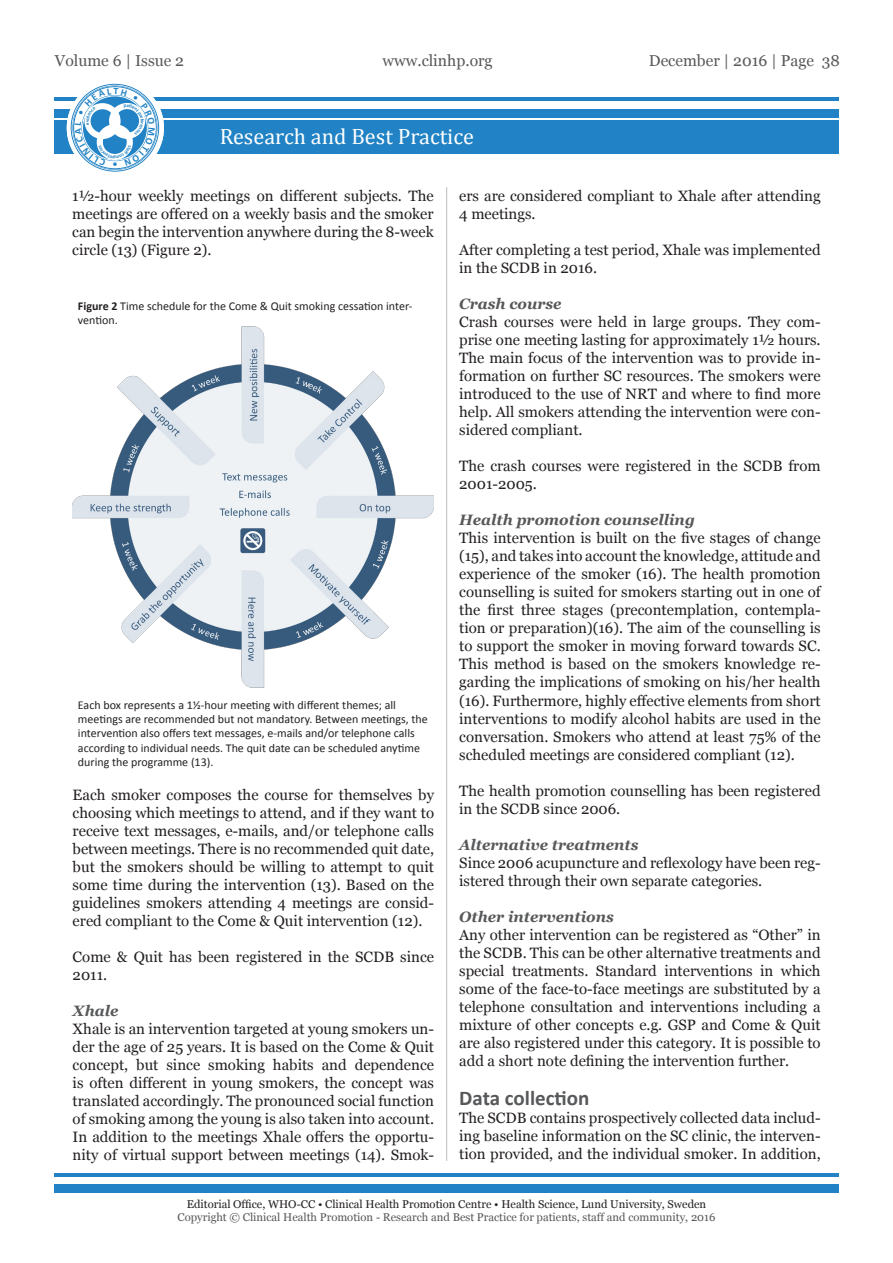
<style>
.page{position:relative;width:893px;height:1263px;background:#fff}
.page>*{position:absolute;margin:0;border:0;box-sizing:border-box;transform-origin:0 0}
.t1{font:22.2px "Cambria";color:#fff}
.t2{font:700 21px "Calibri";color:#57585a}
.t3{font:15.75px "Georgia";color:#57585a}
.t4{font:15px/18px "Georgia";color:#231f20;text-align:justify}
.t5{font:italic 700 15px "Georgia";color:#57585a}
.t6{font:12px/14.4px "Calibri";color:#231f20}
.t7{font:11.25px "Georgia";color:#57585a}
.t8{font:11.25px "Georgia";color:#231f20}
.s1{font-weight:700}
</style>
<div class="page">
<div style="left:54px;top:1184px;width:785px;height:8px;background:#2183c5"></div>
<hr style="left:54px;top:1173px;width:785px;height:3px;background:#2183c5">
<div style="left:54px;top:120px;width:785px;height:34px;background:#2183c5"></div>
<div style="left:54px;top:109px;width:785px;height:8px;background:#2183c5"></div>
<hr style="left:54px;top:98px;width:785px;height:3px;background:#2183c5">
<svg style="left:67px;top:79px;width:97px;height:97px"></svg>
<hr style="left:446px;top:187px;width:1px;height:974px;background:#bcbdc0">
<img style="left:72px;top:326px;width:362px;height:362px">
<svg style="left:75px;top:88px;width:80px;height:78px"></svg>
<p class="t3" style="left:55px;top:51px;width:131px">Volume 6 | Issue 2</p>
<p class="t3" style="left:383px;top:51px;width:112px">www.clinhp.org</p>
<p class="t3" style="left:649px;top:51px;width:192px">December | 2016 | Page 38</p>
<h1 class="t1" style="left:220px;top:124px;width:256px">Research and Best Practice</h1>
<p class="t4" style="left:72px;top:188px;width:363px">1½-hour weekly meetings on different subjects. The meetings are offered on a weekly basis and the smoker can begin the intervention anywhere during the 8-week circle (13) (Figure 2).</p>
<p class="t6" style="left:78px;top:298px;width:336px"><span class="s1">Figure 2</span> Time schedule for the Come &amp; Quit smoking cessation inter&shy;vention.</p>
<p class="t6" style="left:78px;top:697px;width:351px">Each box represents a 1½-hour meeting with different themes; all meetings are recommended but not mandatory. Between meetings, the intervention also offers text messages, e-mails and/or telephone calls according to individual needs. The quit date can be scheduled anytime during the programme (13).</p>
<p class="t4" style="left:73px;top:786px;width:363px">Each smoker composes the course for themselves by choosing which meetings to attend, and if they want to receive text messages, e-mails, and/or telephone calls between meetings. There is no recommended quit date, but the smokers should be willing to attempt to quit some time during the intervention (13). Based on the guidelines smokers attending 4 meetings are consid&shy;ered compliant to the Come &amp; Quit intervention (12).</p>
<p class="t4" style="left:73px;top:948px;width:363px">Come &amp; Quit has been registered in the SCDB since<br>2011.</p>
<p class="t5" style="left:73px;top:1001px;width:47px">Xhale</p>
<p class="t4" style="left:73px;top:1020px;width:363px">Xhale is an intervention targeted at young smokers un&shy;der the age of 25 years. It is based on the Come &amp; Quit concept, but since smoking habits and dependence is often different in young smokers, the concept was translated accordingly. The pronounced social function of smoking among the young is also taken into account.<br>In addition to the meetings Xhale offers the opportu&shy;nity of virtual support between meetings (14). Smok-</p>
<p class="t4" style="left:459px;top:188px;width:363px">ers are considered compliant to Xhale after attending<br>4 meetings.</p>
<p class="t4" style="left:459px;top:242px;width:363px">After completing a test period, Xhale was implemented in the SCDB in 2016.</p>
<p class="t5" style="left:459px;top:294px;width:104px">Crash course</p>
<p class="t4" style="left:459px;top:314px;width:363px">Crash courses were held in large groups. They com&shy;prise one meeting lasting for approximately 1½ hours.<br>The main focus of the intervention was to provide in&shy;formation on further SC resources. The smokers were introduced to the use of NRT and where to find more help. All smokers attending the intervention were con&shy;sidered compliant.</p>
<p class="t4" style="left:459px;top:458px;width:363px">The crash courses were registered in the SCDB from<br>2001-2005.</p>
<p class="t5" style="left:459px;top:510px;width:237px">Health promotion counselling</p>
<p class="t4" style="left:459px;top:530px;width:363px">This intervention is built on the five stages of change (15), and takes into account the knowledge, attitude and experience of the smoker (16). The health promotion counselling is suited for smokers starting out in one of the first three stages (precontemplation, contempla&shy;tion or preparation)(16). The aim of the counselling is to support the smoker in moving forward towards SC.<br>This method is based on the smokers knowledge re&shy;garding the implications of smoking on his/her health (16). Furthermore, highly effective elements from short interventions to modify alcohol habits are used in the conversation. Smokers who attend at least 75% of the scheduled meetings are considered compliant (12).</p>
<p class="t4" style="left:459px;top:782px;width:363px">The health promotion counselling has been registered in the SCDB since 2006.</p>
<p class="t5" style="left:459px;top:834px;width:181px">Alternative treatments</p>
<p class="t4" style="left:459px;top:854px;width:363px">Since 2006 acupuncture and reflexology have been reg&shy;istered through their own separate categories.</p>
<p class="t5" style="left:459px;top:906px;width:156px">Other interventions</p>
<p class="t4" style="left:459px;top:926px;width:363px">Any other intervention can be registered as “Other” in the SCDB. This can be other alternative treatments and special treatments. Standard interventions in which some of the face-to-face meetings are substituted by a telephone consultation and interventions including a mixture of other concepts e.g. GSP and Come &amp; Quit are also registered under this category. It is possible to add a short note defining the intervention further.</p>
<p class="t2" style="left:459px;top:1084px;width:132px">Data collection</p>
<p class="t4" style="left:459px;top:1109px;width:363px">The SCDB contains prospectively collected data includ&shy;ing baseline information on the SC clinic, the interven&shy;tion provided, and the individual smoker. In addition,</p>
<p class="t8" style="left:187px;top:1197px;width:521px">Editorial Office, WHO-CC • Clinical Health Promotion Centre • Health Science, Lund University, Sweden</p>
<p class="t7" style="left:178px;top:1211px;width:539px">Copyright © Clinical Health Promotion - Research and Best Practice for patients, staff and community, 2016</p>
</div>
